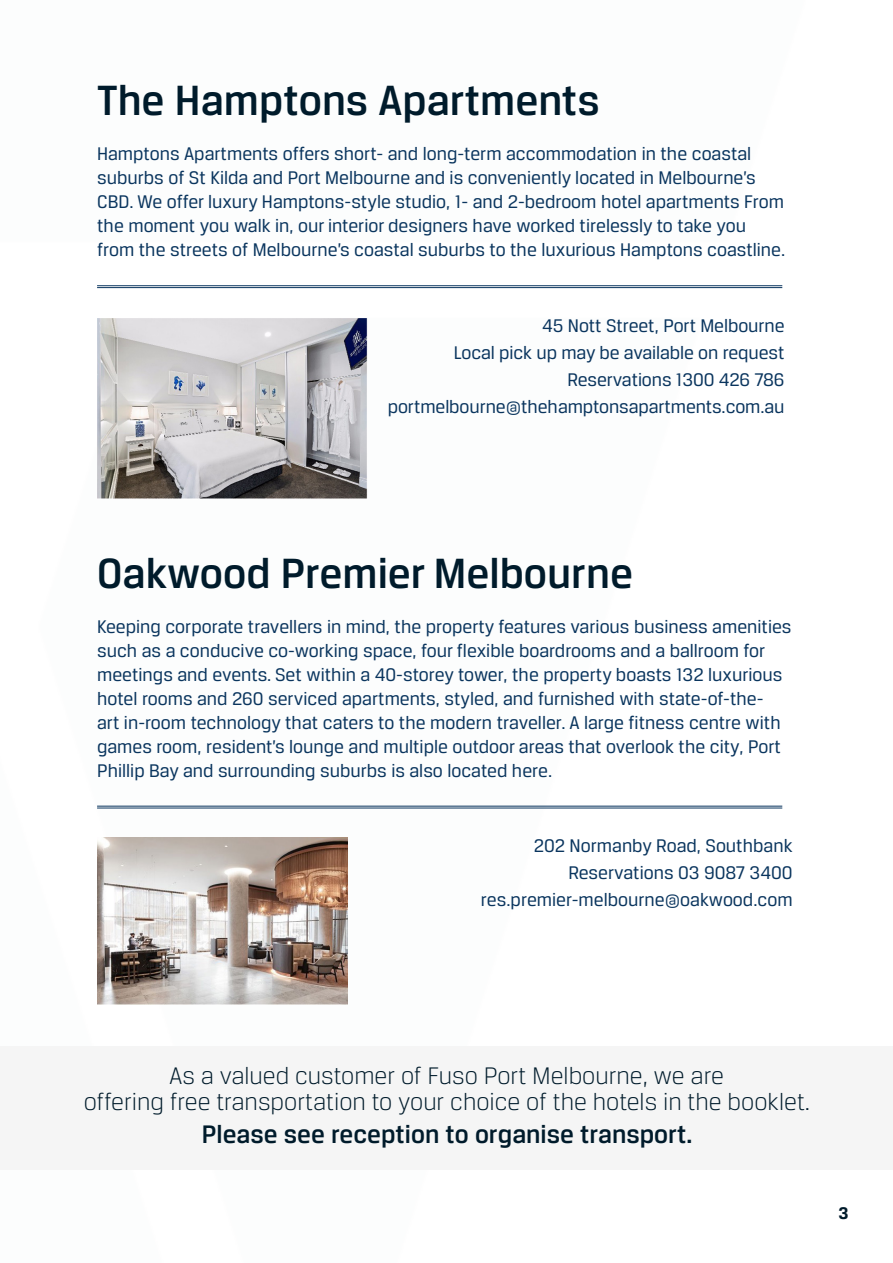
<style>
.page{position:relative;width:893px;height:1263px;background:#fff}
.page>*{position:absolute;margin:0;border:0;box-sizing:border-box;transform-origin:0 0}
.t1{font:500 45px "Breuer Text";color:#001b2b}
.t2{font:500 27px "Breuer Text";color:#001b2b}
.t3{font:300 25.5px "Breuer Text";color:#001b2b}
.t4{font:19.5px/24px "Breuer Text";color:#0a355e}
.t5{font:700 18px "Breuer Text";color:#001b2b}
</style>
<div class="page">
<hr style="left:97px;top:285px;width:685px;height:1px;background:#0a355e">
<hr style="left:97px;top:287px;width:685px;height:1px;background:#0a355e">
<img style="left:98px;top:319px;width:269px;height:180px">
<div style="left:0;top:1046px;width:893px;height:124px;background:#f5f5f5"></div>
<hr style="left:97px;top:806px;width:685px;height:1px;background:#0a355e">
<hr style="left:97px;top:808px;width:685px;height:1px;background:#0a355e">
<img style="left:97px;top:837px;width:251px;height:167px">
<p class="t1" style="left:97px;top:75px;width:504px">The Hamptons Apartments</p>
<p class="t4" style="left:97px;top:141px;width:690px">Hamptons Apartments offers short- and long-term accommodation in the coastal suburbs of St Kilda and Port Melbourne and is conveniently located in Melbourne’s CBD. We offer luxury Hamptons-style studio, 1- and 2-bedroom hotel apartments From the moment you walk in, our interior designers have worked tirelessly to take you from the streets of Melbourne’s coastal suburbs to the luxurious Hamptons coastline.</p>
<p class="t4" style="left:542px;top:313px;width:244px">45 Nott Street, Port Melbourne</p>
<p class="t4" style="left:454px;top:340px;width:332px">Local pick up may be available on request</p>
<p class="t4" style="left:567px;top:367px;width:219px">Reservations 1300 426 786</p>
<p class="t4" style="left:388px;top:394px;width:398px">portmelbourne@thehamptonsapartments.com.au</p>
<p class="t1" style="left:97px;top:548px;width:537px">Oakwood Premier Melbourne</p>
<p class="t4" style="left:97px;top:614px;width:696px">Keeping corporate travellers in mind, the property features various business amenities such as a conducive co-working space, four flexible boardrooms and a ballroom for meetings and events. Set within a 40-storey tower, the property boasts 132 luxurious hotel rooms and 260 serviced apartments, styled, and furnished with state-of-the-<br>art in-room technology that caters to the modern traveller. A large fitness centre with games room, resident’s lounge and multiple outdoor areas that overlook the city, Port Phillip Bay and surrounding suburbs is also located here.</p>
<p class="t4" style="left:534px;top:833px;width:260px">202 Normanby Road, Southbank</p>
<p class="t4" style="left:568px;top:860px;width:226px">Reservations 03 9087 3400</p>
<p class="t4" style="left:481px;top:887px;width:313px">res.premier-melbourne@oakwood.com</p>
<p class="t3" style="left:169px;top:1062px;width:556px">As a valued customer of Fuso Port Melbourne, we are</p>
<p class="t3" style="left:84px;top:1088px;width:728px">offering free transportation to your choice of the hotels in the booklet.</p>
<p class="t2" style="left:202px;top:1119px;width:492px">Please see reception to organise transport.</p>
<p class="t5" style="left:838px;top:1203px;width:11px">3</p>
</div>
